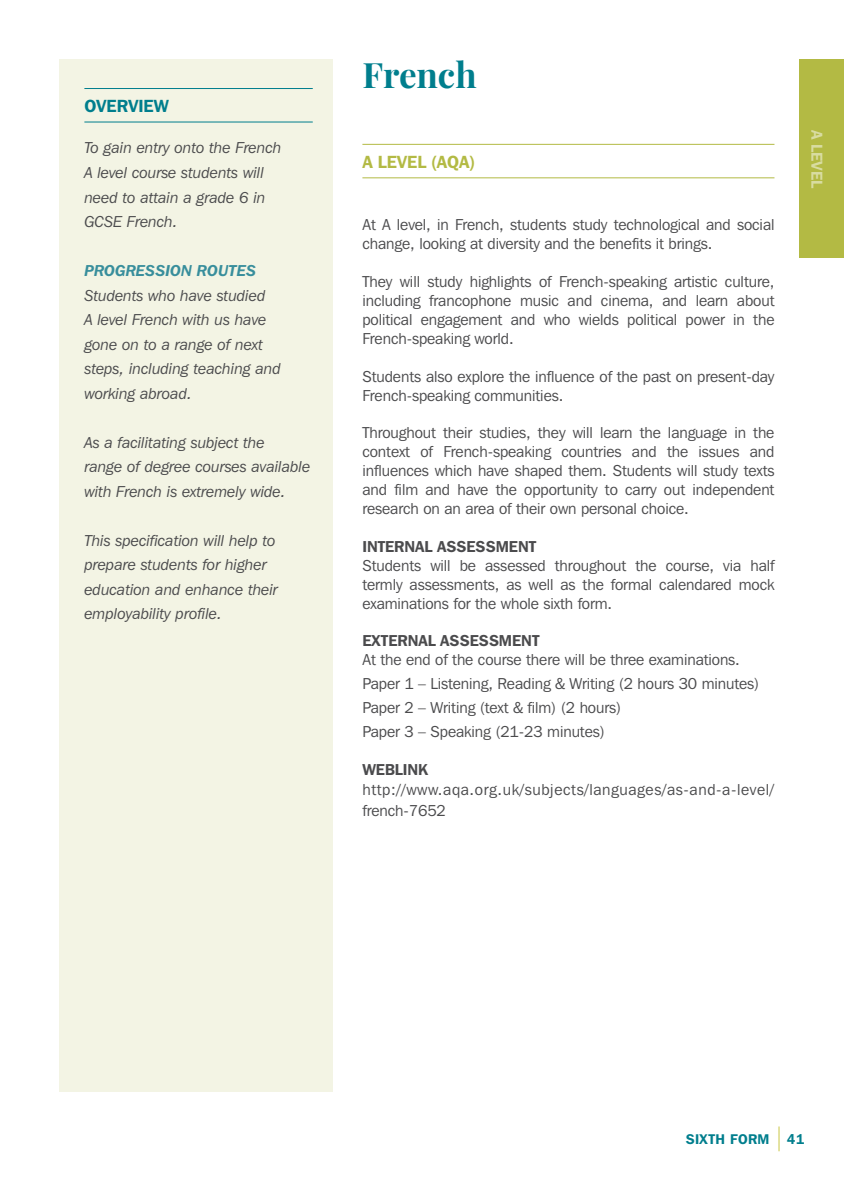
<style>
.page{position:relative;width:844px;height:1191px;background:#fff}
.page>*{position:absolute;margin:0;border:0;box-sizing:border-box;transform-origin:0 0}
.t1{font:700 35px "Playfair Display";color:#007e8d}
.t2{font:600 17.5px "Franklin Gothic IT Cby BT";letter-spacing:-.005em;color:#b3ba44}
.t3{font:600 17.5px "Franklin Gothic IT Cby BT";letter-spacing:-.005em;color:#007e8d}
.t4{font:15.75px/18.9px "Franklin Gothic IT Cby BT";letter-spacing:-.005em;color:#4b4b4d}
.t5{font:italic 15.75px/24.5px "Franklin Gothic IT Cby BT";color:#4b4b4d}
.t6{font:15.75px/20.7px "Franklin Gothic IT Cby BT";letter-spacing:.04em;color:#4b4b4d}
.t7{font:600 15.75px "Franklin Gothic IT Cby BT";letter-spacing:-.005em;color:#4b4b4d}
.t8{font:italic 600 15.75px "Franklin Gothic IT Cby BT";color:#388e9c}
.t9{font:600 15.75px "Franklin Gothic IT Cby BT";letter-spacing:-.005em;color:#fff}
.t10{font:600 14px "Franklin Gothic IT Cby BT";letter-spacing:.025em;color:#007e8d}
</style>
<div class="page">
<svg style="left:778px;top:1126px;width:1px;height:25px"></svg>
<div style="left:799px;top:60px;width:44px;height:198px;background:#b3ba44"></div>
<div style="left:60px;top:60px;width:272px;height:1031px;background:#f3f4e4"></div>
<hr style="left:362px;top:144px;width:412px;height:1px;background:#b3ba44">
<hr style="left:84px;top:88px;width:229px;height:1px;background:#007e8d">
<hr style="left:362px;top:177px;width:412px;height:1px;background:#b3ba44">
<hr style="left:84px;top:122px;width:229px;height:1px;background:#007e8d">
<p class="t3" style="left:84px;top:95px;width:86px">OVERVIEW</p>
<p class="t5" style="left:84px;top:135px;width:198px">To gain entry onto the French<br>A level course students will need to attain a grade 6 in<br>GCSE French.</p>
<p class="t8" style="left:84px;top:261px;width:173px">PROGRESSION ROUTES</p>
<p class="t5" style="left:84px;top:282px;width:198px">Students who have studied<br>A level French with us have gone on to a range of next steps, including teaching and working abroad.</p>
<p class="t5" style="left:84px;top:429px;width:227px">As a facilitating subject the<br>range of degree courses available with French is extremely wide.</p>
<p class="t5" style="left:84px;top:527px;width:195px">This specification will help to prepare students for higher education and enhance their employability profile.</p>
<h1 class="t1" style="left:362px;top:47px;width:116px">French</h1>
<p class="t2" style="left:362px;top:151px;width:114px">A LEVEL (AQA)</p>
<p class="t4" style="left:362px;top:215px;width:413px">At A level, in French, students study technological and social change, looking at diversity and the benefits it brings.</p>
<p class="t4" style="left:362px;top:272px;width:413px;text-align:justify">They will study highlights of French-speaking artistic culture, including francophone music and cinema, and learn about political engagement and who wields political power in the French-speaking world.</p>
<p class="t4" style="left:362px;top:366px;width:413px">Students also explore the influence of the past on present-day<br>French-speaking communities.</p>
<p class="t4" style="left:362px;top:423px;width:413px;text-align:justify">Throughout their studies, they will learn the language in the context of French-speaking countries and the issues and influences which have shaped them. Students will study texts and film and have the opportunity to carry out independent research on an area of their own personal choice.</p>
<p class="t7" style="left:362px;top:536px;width:175px">INTERNAL ASSESSMENT</p>
<p class="t4" style="left:362px;top:555px;width:413px;text-align:justify">Students will be assessed throughout the course, via half termly assessments, as well as the formal calendared mock examinations for the whole sixth form.</p>
<p class="t7" style="left:362px;top:631px;width:178px">EXTERNAL ASSESSMENT</p>
<p class="t4" style="left:362px;top:647px;width:398px;line-height:23.8px">At the end of the course there will be three examinations.<br>Paper 1 – Listening, Reading &amp; Writing (2 hours 30 minutes)<br>Paper 2 – Writing (text &amp; film) (2 hours)<br>Paper 3 – Speaking (21-23 minutes)</p>
<p class="t7" style="left:362px;top:759px;width:67px">WEBLINK</p>
<p class="t6" style="left:362px;top:779px;width:413px">http://www.aqa.org.uk/subjects/languages/as-and-a-level/ french-7652</p>
<p class="t9" style="left:826px;top:130px;width:60px;rotate:90deg">A LEVEL</p>
<p class="t10" style="left:685px;top:1130px;width:120px">SIXTH FORM 41</p>
</div>
